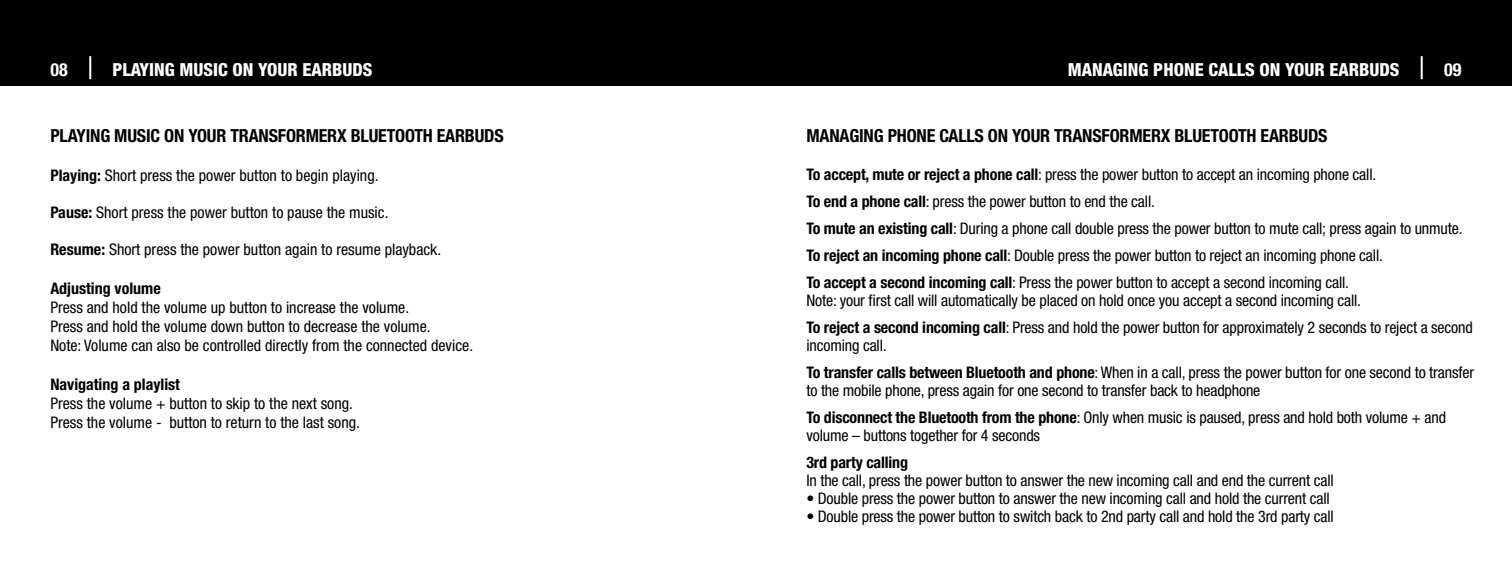
<style>
.page{position:relative;width:1512px;height:576px;background:#fff}
.page>*{position:absolute;margin:0;border:0;box-sizing:border-box;transform-origin:0 0}
.t1{font:700 condensed 18px "Helvetica Neue LT Std";letter-spacing:-.01em;color:#000}
.t2{font:800 condensed 18px "Helvetica Neue LT Std";color:#fff}
.t3{font:700 condensed 18px "Helvetica Neue LT Std";color:#fff}
.t4{font:condensed 16px/27px "Helvetica Neue LT Std";letter-spacing:-.01em;color:#000}
.t5{font:700 condensed 16px "Helvetica Neue LT Std";color:#000}
.s1{font-weight:700}
</style>
<div class="page">
<div style="left:0;top:0;width:756px;height:85px;background:#000"></div>
<div style="left:756px;top:0;width:756px;height:85px;background:#000"></div>
<hr style="left:89px;top:56px;width:2px;height:23px;background:#fff">
<hr style="left:1421px;top:56px;width:2px;height:23px;background:#fff">
<p class="t3" style="left:50px;top:59px;width:19px">08</p>
<p class="t2" style="left:112px;top:58px;width:262px">PLAYING MUSIC ON YOUR EARBUDS</p>
<p class="t2" style="left:1068px;top:58px;width:333px">MANAGING PHONE CALLS ON YOUR EARBUDS</p>
<p class="t3" style="left:1444px;top:59px;width:19px">09</p>
<p class="t1" style="left:50px;top:125px;width:455px">PLAYING MUSIC ON YOUR TRANSFORMERX BLUETOOTH EARBUDS</p>
<p class="t4" style="left:50px;top:162px;width:330px"><span class="s1">Playing:</span> Short press the power button to begin playing.</p>
<p class="t4" style="left:50px;top:199px;width:340px"><span class="s1">Pause:</span> Short press the power button to pause the music.</p>
<p class="t4" style="left:50px;top:236px;width:392px"><span class="s1">Resume:</span> Short press the power button again to resume playback.</p>
<p class="t5" style="left:50px;top:278px;width:112px">Adjusting volume</p>
<p class="t4" style="left:50px;top:297px;width:424px;line-height:19.2px">Press and hold the volume up button to increase the volume.<br>Press and hold the volume down button to decrease the volume.<br>Note: Volume can also be controlled directly from the connected device.</p>
<p class="t5" style="left:50px;top:374px;width:131px">Navigating a playlist</p>
<p class="t4" style="left:50px;top:393px;width:311px;line-height:19.2px">Press the volume + button to skip to the next song.<br>Press the volume - button to return to the last song.</p>
<p class="t1" style="left:806px;top:125px;width:523px">MANAGING PHONE CALLS ON YOUR TRANSFORMERX BLUETOOTH EARBUDS</p>
<p class="t4" style="left:806px;top:160px;width:658px"><span class="s1">To accept, mute or reject a phone call</span>: press the power button to accept an incoming phone call.<br><span class="s1">To end a phone call</span>: press the power button to end the call.<br><span class="s1">To mute an existing call</span>: During a phone call double press the power button to mute call; press again to unmute.<br><span class="s1">To reject an incoming phone call</span>: Double press the power button to reject an incoming phone call.<br><span class="s1">To accept a second incoming call</span>: Press the power button to accept a second incoming call.</p>
<p class="t4" style="left:806px;top:286px;width:668px">Note: your first call will automatically be placed on hold once you accept a second incoming call.<br><span class="s1">To reject a second incoming call</span>: Press and hold the power button for approximately 2 seconds to reject a second</p>
<p class="t4" style="left:806px;top:331px;width:669px">incoming call.<br><span class="s1">To transfer calls between Bluetooth and phone</span>: When in a call, press the power button for one second to transfer</p>
<p class="t4" style="left:806px;top:376px;width:641px">to the mobile phone, press again for one second to transfer back to headphone<br><span class="s1">To disconnect the Bluetooth from the phone</span>: Only when music is paused, press and hold both volume + and</p>
<p class="t4" style="left:806px;top:421px;width:235px">volume – buttons together for 4 seconds</p>
<p class="t5" style="left:806px;top:452px;width:103px">3rd party calling</p>
<p class="t4" style="left:806px;top:466px;width:529px">In the call, press the power button to answer the new incoming call and end the current call</p>
<p class="t4" style="left:806px;top:484px;width:525px">• Double press the power button to answer the new incoming call and hold the current call</p>
<p class="t4" style="left:806px;top:502px;width:529px">• Double press the power button to switch back to 2nd party call and hold the 3rd party call</p>
</div>
